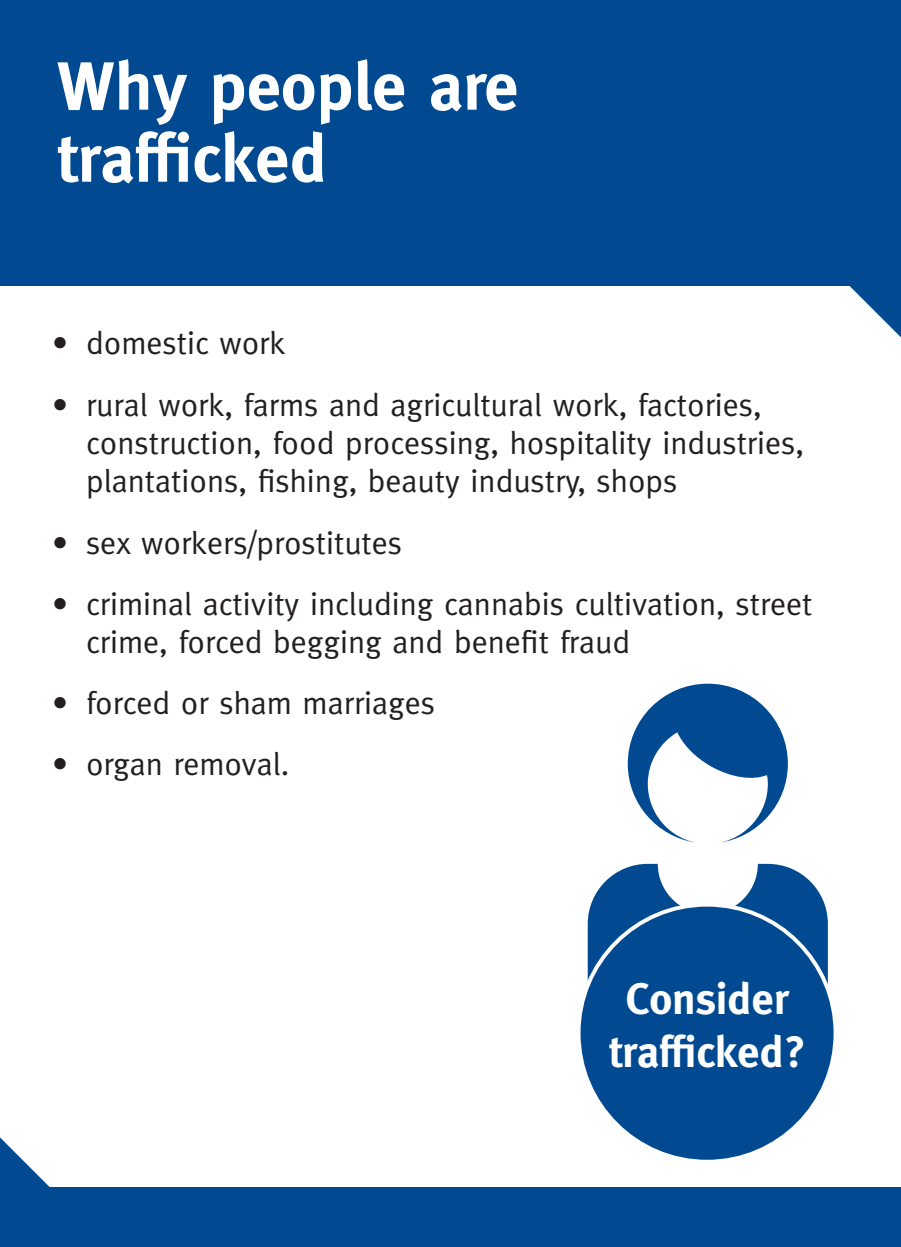
<style>
.page{position:relative;width:901px;height:1247px;background:#fff}
.page>*{position:absolute;margin:0;border:0;box-sizing:border-box;transform-origin:0 0}
.t1{font:700 68px/72px "Meta";color:#fff}
.t2{font:700 44px/52.8px "Meta";color:#fff;text-align:center}
.t3{font:32px/38.4px "Meta";color:#231f20}
</style>
<div class="page">
<svg style="left:628px;top:683px;width:160px;height:159px"></svg>
<svg style="left:588px;top:863px;width:240px;height:121px;fill:#014990"></svg>
<div style="left:0;top:1187px;width:901px;height:59px;background:#014990"></div>
<div style="left:0;top:0;width:901px;height:286px;background:#014990"></div>
<svg style="left:849px;top:286px;width:52px;height:52px"></svg>
<svg style="left:0;top:1137px;width:50px;height:50px"></svg>
<div style="left:578px;top:904px;width:257px;height:257px;background:#014990;border-radius:50%"></div>
<h1 class="t1" style="left:57px;top:50px;width:463px">Why people are trafficked</h1>
<p class="t3" style="left:52px;top:323px;width:235px">• domestic work</p>
<p class="t3" style="left:86px;top:385px;width:719px;text-indent:-34px">• rural work, farms and agricultural work, factories, construction, food processing, hospitality industries, plantations, fishing, beauty industry, shops</p>
<p class="t3" style="left:52px;top:522px;width:352px">• sex workers/prostitutes</p>
<p class="t3" style="left:86px;top:584px;width:728px;text-indent:-34px">• criminal activity including cannabis cultivation, street crime, forced begging and benefit fraud</p>
<p class="t3" style="left:52px;top:683px;width:384px">• forced or sham marriages</p>
<p class="t3" style="left:52px;top:744px;width:239px">• organ removal.</p>
<h2 class="t2" style="left:609px;top:971px;width:199px">Consider trafficked?</h2>
</div>
